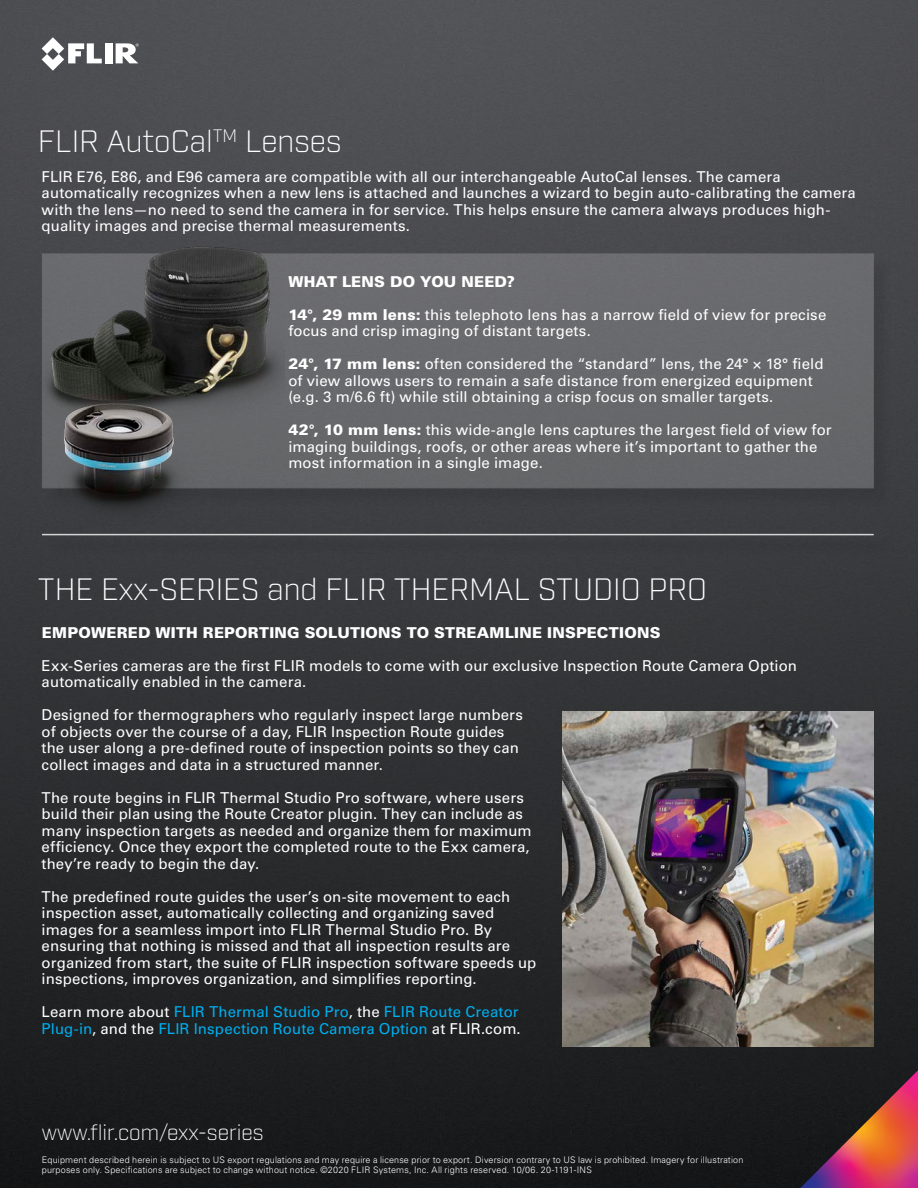
<style>
.page{position:relative;width:918px;height:1188px;background:#fff}
.page>*{position:absolute;margin:0;border:0;box-sizing:border-box;transform-origin:0 0}
.Product_Name{font:300 30px "Industry";color:#fff}
.Product_Name-2{font:300 21px "Industry";color:#fff}
.Chart_HEADING{font:15px/16.5px "Univers LT Std";letter-spacing:.005em;color:#fff}
.Chart_HEADING-2{font:15px/16.5px "Univers LT Std";letter-spacing:.005em;color:#00aeef}
.Chart_HEADING-3{font:900 15px "Univers LT Std";letter-spacing:.015em;color:#fff}
.t1{font:300 9px/10.5px "Univers LT Std";letter-spacing:.02em;color:#fff}
.s1{font-weight:900}
.s2{color:#fff}
</style>
<div class="page">
<img style="left:0;top:0;width:918px;height:1188px">
<div style="left:44px;top:256px;width:849px;height:251px;background:#3b3c3f"></div>
<div style="left:42px;top:254px;width:832px;height:234px;background:#68696b"></div>
<div style="left:105px;top:43px;width:7px;height:20px;background:#fff"></div>
<svg style="left:42px;top:37px;width:60px;height:34px"></svg>
<svg style="left:116px;top:43px;width:23px;height:20px"></svg>
<img style="left:1px;top:210px;width:284px;height:316px">
<img style="left:563px;top:712px;width:311px;height:335px">
<div style="left:45px;top:536px;width:846px;height:18px;background:#393a3d"></div>
<hr style="left:42px;top:534px;width:832px;height:1px;background:#fff">
<svg style="left:800px;top:1070px;width:118px;height:118px;background:#763238"></svg>
<p class="Product_Name" style="left:38px;top:123px;width:305px">FLIR AutoCal<sup>TM</sup> Lenses</p>
<p class="Chart_HEADING" style="left:42px;top:168px;width:816px">FLIR E76, E86, and E96 camera are compatible with all our interchangeable AutoCal lenses. The camera automatically recognizes when a new lens is attached and launches a wizard to begin auto-calibrating the camera with the lens—no need to send the camera in for service. This helps ensure the camera always produces high&shy;quality images and precise thermal measurements.</p>
<p class="Chart_HEADING-3" style="left:288px;top:272px;width:228px">WHAT LENS DO YOU NEED?</p>
<p class="Chart_HEADING" style="left:288px;top:306px;width:539px"><span class="s1">14°, 29 mm lens:</span> this telephoto lens has a narrow field of view for precise focus and crisp imaging of distant targets.</p>
<p class="Chart_HEADING" style="left:288px;top:356px;width:537px"><span class="s1">24°, 17 mm lens:</span> often considered the “standard” lens, the 24° × 18° field of view allows users to remain a safe distance from energized equipment (e.g. 3 m/6.6 ft) while still obtaining a crisp focus on smaller targets.</p>
<p class="Chart_HEADING" style="left:288px;top:422px;width:545px"><span class="s1">42°, 10 mm lens:</span> this wide-angle lens captures the largest field of view for imaging buildings, roofs, or other areas where it’s important to gather the most information in a single image.</p>
<p class="Product_Name" style="left:38px;top:571px;width:671px">THE Exx-SERIES and FLIR THERMAL STUDIO PRO</p>
<p class="Chart_HEADING-3" style="left:42px;top:623px;width:620px">EMPOWERED WITH REPORTING SOLUTIONS TO STREAMLINE INSPECTIONS</p>
<p class="Chart_HEADING" style="left:42px;top:657px;width:757px">Exx-Series cameras are the first FLIR models to come with our exclusive Inspection Route Camera Option automatically enabled in the camera.</p>
<p class="Chart_HEADING" style="left:42px;top:707px;width:483px">Designed for thermographers who regularly inspect large numbers of objects over the course of a day, FLIR Inspection Route guides the user along a pre-defined route of inspection points so they can collect images and data in a structured manner.</p>
<p class="Chart_HEADING" style="left:42px;top:789px;width:492px">The route begins in FLIR Thermal Studio Pro software, where users build their plan using the Route Creator plugin. They can include as many inspection targets as needed and organize them for maximum efficiency. Once they export the completed route to the Exx camera, they’re ready to begin the day.</p>
<p class="Chart_HEADING" style="left:42px;top:888px;width:496px">The predefined route guides the user’s on-site movement to each inspection asset, automatically collecting and organizing saved images for a seamless import into FLIR Thermal Studio Pro. By ensuring that nothing is missed and that all inspection results are organized from start, the suite of FLIR inspection software speeds up inspections, improves organization, and simplifies reporting.</p>
<p class="Chart_HEADING-2" style="left:42px;top:1004px;width:481px"><span class="s2">Learn more about</span> FLIR Thermal Studio Pro<span class="s2">, the</span> FLIR Route Creator<br>Plug-in<span class="s2">, and the</span> FLIR Inspection Route Camera Option <span class="s2">at FLIR.com.</span></p>
<p class="Product_Name-2" style="left:42px;top:1120px;width:223px">www.flir.com/exx-series</p>
<p class="t1" style="left:42px;top:1155px;width:703px">Equipment described herein is subject to US export regulations and may require a license prior to export. Diversion contrary to US law is prohibited. Imagery for illustration purposes only. Specifications are subject to change without notice. ©2020 FLIR Systems, Inc. All rights reserved. 10/06. 20-1191-INS</p>
</div>
